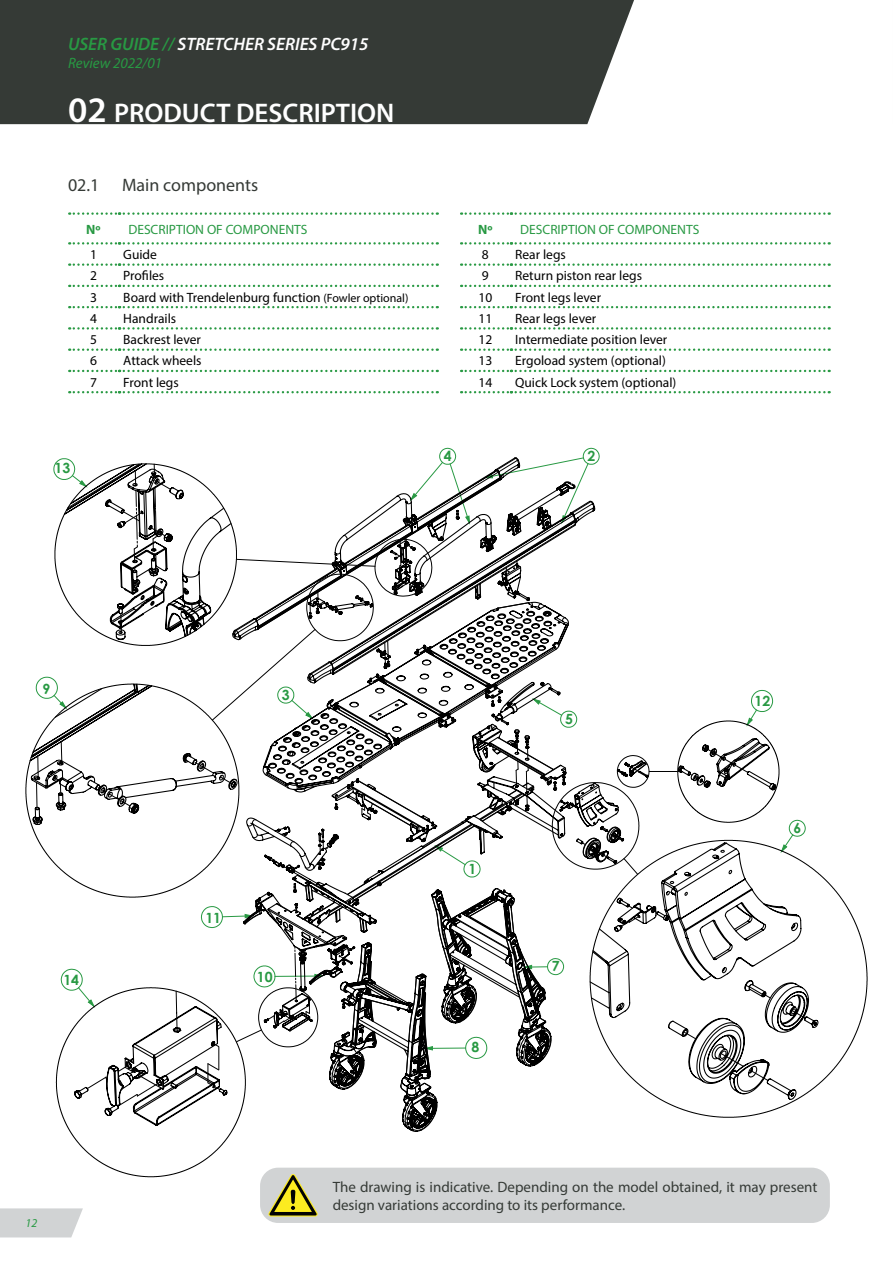
<style>
.page{position:relative;width:893px;height:1263px;background:#fff}
.page>*{position:absolute;margin:0;border:0;box-sizing:border-box;transform-origin:0 0}
.t1{font:600 27px "Myriad Pro";color:#fff}
.t2{font:italic 600 18px "Myriad Pro";color:#fff}
.t3{font:18px "Myriad Pro";color:#353a36}
.t4{font:15px/18px "Myriad Pro";color:#353a36}
.t5{font:italic 15px "Myriad Pro";color:#289943}
.t6{font:700 14.1px "Century Gothic";color:#289943}
.t7{font:13.5px "Myriad Pro";color:#000}
.t8{font:13.5px "Myriad Pro";color:#289943}
.t9{font:700 13.5px "Myriad Pro";color:#289943}
.t10{font:italic 12px "Myriad Pro";color:#289943}
.s1{color:#289943}
.s2{font-size:36px}
.s3{font-size:12px}
</style>
<div class="page">
<svg style="left:0;top:1208px;width:83px;height:29px;background:#d4d6d7"></svg>
<div style="left:0;top:0;width:634px;height:124px;background:#353a36"></div>
<svg style="left:69px;top:263px;width:369px;height:3px"></svg>
<svg style="left:69px;top:285px;width:369px;height:2px"></svg>
<svg style="left:69px;top:306px;width:369px;height:2px"></svg>
<svg style="left:69px;top:327px;width:369px;height:3px"></svg>
<svg style="left:69px;top:348px;width:369px;height:3px"></svg>
<svg style="left:69px;top:370px;width:369px;height:2px"></svg>
<svg style="left:69px;top:391px;width:369px;height:2px"></svg>
<svg style="left:69px;top:212px;width:369px;height:3px"></svg>
<svg style="left:69px;top:242px;width:369px;height:3px"></svg>
<svg style="left:461px;top:242px;width:369px;height:3px"></svg>
<svg style="left:461px;top:263px;width:369px;height:3px"></svg>
<svg style="left:461px;top:285px;width:369px;height:2px"></svg>
<svg style="left:461px;top:306px;width:369px;height:2px"></svg>
<svg style="left:461px;top:327px;width:369px;height:3px"></svg>
<svg style="left:461px;top:348px;width:369px;height:3px"></svg>
<svg style="left:461px;top:370px;width:369px;height:2px"></svg>
<svg style="left:461px;top:391px;width:369px;height:2px"></svg>
<svg style="left:461px;top:212px;width:369px;height:3px"></svg>
<svg style="left:25px;top:457px;width:624px;height:674px"></svg>
<svg style="left:29px;top:683px;width:209px;height:143px"></svg>
<svg style="left:54px;top:462px;width:183px;height:184px"></svg>
<svg style="left:56px;top:987px;width:190px;height:190px"></svg>
<svg style="left:589px;top:839px;width:279px;height:279px"></svg>
<svg style="left:589px;top:841px;width:230px;height:260px"></svg>
<svg style="left:748px;top:984px;width:5px;height:4px"></svg>
<svg style="left:812px;top:1020px;width:3px;height:5px"></svg>
<svg style="left:668px;top:1020px;width:6px;height:9px"></svg>
<svg style="left:787px;top:1090px;width:5px;height:16px"></svg>
<svg style="left:791px;top:1009px;width:15px;height:10px"></svg>
<svg style="left:762px;top:993px;width:9px;height:6px"></svg>
<svg style="left:619px;top:899px;width:22px;height:28px"></svg>
<svg style="left:720px;top:1053px;width:49px;height:28px"></svg>
<svg style="left:683px;top:1031px;width:14px;height:9px"></svg>
<svg style="left:652px;top:909px;width:6px;height:5px"></svg>
<svg style="left:677px;top:720px;width:103px;height:103px"></svg>
<div style="left:260px;top:1168px;width:570px;height:55px;background:#d1d3d4;border-radius:18px"></div>
<svg style="left:268px;top:1174px;width:50px;height:42px"></svg>
<h2 class="t2" style="left:68px;top:32px;width:302px"><span class="s1">USER GUIDE //</span> STRETCHER SERIES PC915</h2>
<p class="t5" style="left:68px;top:53px;width:96px">Review 2022/01</p>
<h1 class="t1" style="left:68px;top:96px;width:328px"><span class="s2">02</span> PRODUCT DESCRIPTION</h1>
<h2 class="t3" style="left:68px;top:174px;width:33px">02.1</h2>
<h2 class="t3" style="left:122px;top:174px;width:138px">Main components</h2>
<p class="t9" style="left:86px;top:220px;width:16px">Nº</p>
<p class="t8" style="left:128px;top:221px;width:181px">DESCRIPTION OF COMPONENTS</p>
<p class="t7" style="left:90px;top:246px;width:8px">1</p>
<p class="t7" style="left:123px;top:246px;width:35px">Guide</p>
<p class="t7" style="left:90px;top:267px;width:8px">2</p>
<p class="t7" style="left:123px;top:267px;width:43px">Profiles</p>
<p class="t7" style="left:90px;top:289px;width:8px">3</p>
<p class="t7" style="left:123px;top:289px;width:287px">Board with Trendelenburg function <span class="s3">(Fowler optional)</span></p>
<p class="t7" style="left:90px;top:310px;width:8px">4</p>
<p class="t7" style="left:123px;top:310px;width:54px">Handrails</p>
<p class="t7" style="left:90px;top:331px;width:8px">5</p>
<p class="t7" style="left:123px;top:331px;width:79px">Backrest lever</p>
<p class="t7" style="left:90px;top:352px;width:8px">6</p>
<p class="t7" style="left:123px;top:352px;width:80px">Attack wheels</p>
<p class="t7" style="left:90px;top:374px;width:8px">7</p>
<p class="t7" style="left:123px;top:374px;width:57px">Front legs</p>
<p class="t6" style="left:54px;top:459px;width:17px">13</p>
<p class="t6" style="left:444px;top:447px;width:9px">4</p>
<p class="t9" style="left:478px;top:220px;width:16px">Nº</p>
<p class="t8" style="left:520px;top:221px;width:181px">DESCRIPTION OF COMPONENTS</p>
<p class="t7" style="left:482px;top:246px;width:8px">8</p>
<p class="t7" style="left:515px;top:246px;width:52px">Rear legs</p>
<p class="t7" style="left:482px;top:267px;width:8px">9</p>
<p class="t7" style="left:515px;top:267px;width:128px">Return piston rear legs</p>
<p class="t7" style="left:478px;top:289px;width:15px">10</p>
<p class="t7" style="left:515px;top:289px;width:87px">Front legs lever</p>
<p class="t7" style="left:478px;top:310px;width:15px">11</p>
<p class="t7" style="left:515px;top:310px;width:83px">Rear legs lever</p>
<p class="t7" style="left:478px;top:331px;width:15px">12</p>
<p class="t7" style="left:515px;top:331px;width:154px">Intermediate position lever</p>
<p class="t7" style="left:478px;top:352px;width:15px">13</p>
<p class="t7" style="left:515px;top:352px;width:152px">Ergoload system (optional)</p>
<p class="t7" style="left:478px;top:374px;width:15px">14</p>
<p class="t7" style="left:515px;top:374px;width:163px">Quick Lock system (optional)</p>
<p class="t6" style="left:587px;top:447px;width:9px">2</p>
<p class="t6" style="left:43px;top:679px;width:9px">9</p>
<p class="t6" style="left:63px;top:971px;width:17px">14</p>
<p class="t6" style="left:282px;top:686px;width:9px">3</p>
<p class="t6" style="left:205px;top:908px;width:17px">11</p>
<p class="t6" style="left:257px;top:968px;width:17px">10</p>
<p class="t6" style="left:468px;top:860px;width:9px">1</p>
<p class="t6" style="left:472px;top:1038px;width:9px">8</p>
<p class="t6" style="left:565px;top:710px;width:9px">5</p>
<p class="t6" style="left:552px;top:957px;width:9px">7</p>
<p class="t6" style="left:754px;top:692px;width:17px">12</p>
<p class="t6" style="left:793px;top:819px;width:9px">6</p>
<p class="t10" style="left:26px;top:1216px;width:13px">12</p>
<p class="t4" style="left:333px;top:1177px;width:486px">The drawing is indicative. Depending on the model obtained, it may present design variations according to its performance.</p>
</div>
